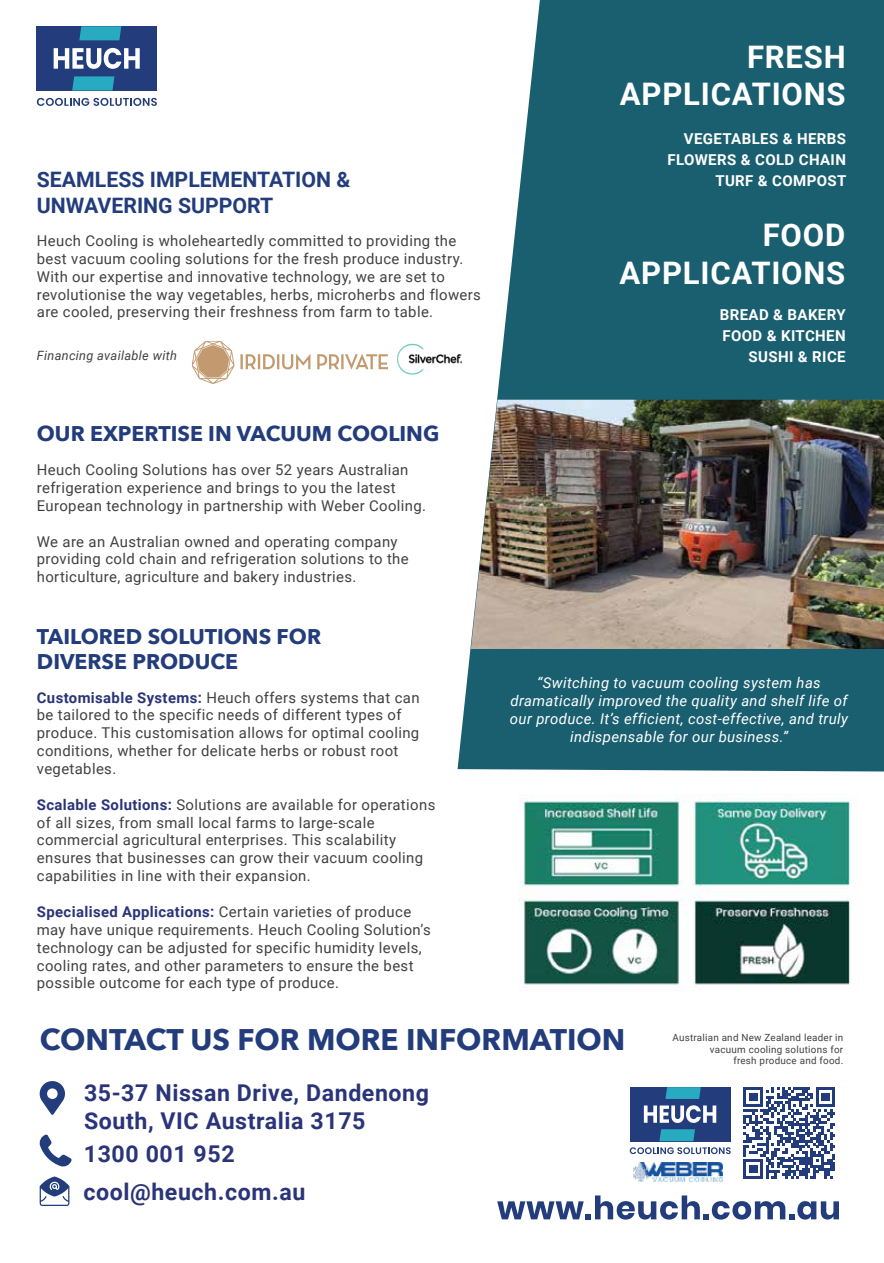
<style>
.page{position:relative;width:884px;height:1263px;background:#fff}
.page>*{position:absolute;margin:0;border:0;box-sizing:border-box;transform-origin:0 0}
.t1{font:700 31.05px/37.3px "Roboto";letter-spacing:.025em;color:#fff;text-align:right}
.t2{font:700 29.7px "Avenir Next";color:#233d7c}
.t3{font:700 23.1px/27.8px "Roboto";letter-spacing:.025em;color:#2a3478}
.t4{font:700 21.3px/25.5px "Avenir Next";color:#233d7c}
.t5{font:700 21.3px/25.5px "Roboto";color:#233d7c}
.t6{font:700 15px/21.3px "Roboto";letter-spacing:.025em;color:#fff;text-align:right}
.t7{font:14.85px/17.9px "Roboto";letter-spacing:.025em;color:#414042}
.t8{font:italic 14.85px/17.9px "Roboto";letter-spacing:.025em;color:#fff;text-align:center}
.t9{font:italic 12.75px "Roboto";letter-spacing:.025em;color:#414042}
.t10{font:9.9px/11.9px "Roboto";letter-spacing:.025em;color:#414042;text-align:right}
.s1{font-weight:700;color:#2a3478}
</style>
<div class="page">
<svg style="left:743px;top:1087px;width:92px;height:92px"></svg>
<svg style="left:497px;top:1195px;width:342px;height:24px"></svg>
<svg style="left:457px;top:0;width:427px;height:771px;background:#387483"></svg>
<svg style="left:39px;top:1081px;width:26px;height:34px"></svg>
<svg style="left:39px;top:1134px;width:33px;height:33px"></svg>
<svg style="left:40px;top:1176px;width:29px;height:30px"></svg>
<img style="left:398px;top:342px;width:64px;height:34px">
<img style="left:520px;top:794px;width:330px;height:191px">
<div style="left:37px;top:26px;width:120px;height:65px;background:#233d7c"></div>
<svg style="left:79px;top:26px;width:42px;height:14px"></svg>
<svg style="left:72px;top:76px;width:42px;height:15px"></svg>
<svg style="left:37px;top:98px;width:120px;height:8px"></svg>
<svg style="left:54px;top:48px;width:86px;height:21px"></svg>
<img style="left:471px;top:400px;width:413px;height:249px">
<img style="left:633px;top:1163px;width:89px;height:18px">
<div style="left:629px;top:1087px;width:101px;height:54px;background:#233d7c"></div>
<svg style="left:665px;top:1087px;width:35px;height:12px"></svg>
<svg style="left:659px;top:1129px;width:36px;height:12px"></svg>
<svg style="left:629px;top:1147px;width:101px;height:7px"></svg>
<svg style="left:644px;top:1105px;width:72px;height:18px"></svg>
<img style="left:191px;top:340px;width:197px;height:44px">
<h3 class="t5" style="left:37px;top:166px;width:315px">SEAMLESS IMPLEMENTATION &amp;<br>UNWAVERING SUPPORT</h3>
<p class="t7" style="left:37px;top:231px;width:445px">Heuch Cooling is wholeheartedly committed to providing the best vacuum cooling solutions for the fresh produce industry.<br>With our expertise and innovative technology, we are set to revolutionise the way vegetables, herbs, microherbs and flowers are cooled, preserving their freshness from farm to table.</p>
<p class="t9" style="left:37px;top:346px;width:142px">Financing available with</p>
<h3 class="t4" style="left:37px;top:420px;width:404px">OUR EXPERTISE IN VACUUM COOLING</h3>
<p class="t7" style="left:37px;top:460px;width:391px">Heuch Cooling Solutions has over 52 years Australian refrigeration experience and brings to you the latest<br>European technology in partnership with Weber Cooling.</p>
<p class="t7" style="left:37px;top:532px;width:373px">We are an Australian owned and operating company providing cold chain and refrigeration solutions to the horticulture, agriculture and bakery industries.</p>
<h3 class="t4" style="left:37px;top:623px;width:286px">TAILORED SOLUTIONS FOR<br>DIVERSE PRODUCE</h3>
<p class="t7" style="left:37px;top:688px;width:384px"><span class="s1">Customisable Systems:</span> Heuch offers systems that can be tailored to the specific needs of different types of produce. This customisation allows for optimal cooling conditions, whether for delicate herbs or robust root vegetables.</p>
<p class="t7" style="left:37px;top:795px;width:400px"><span class="s1">Scalable Solutions:</span> Solutions are available for operations of all sizes, from small local farms to large-scale commercial agricultural enterprises. This scalability ensures that businesses can grow their vacuum cooling capabilities in line with their expansion.</p>
<p class="t7" style="left:37px;top:902px;width:395px"><span class="s1">Specialised Applications:</span> Certain varieties of produce may have unique requirements. Heuch Cooling Solution’s technology can be adjusted for specific humidity levels, cooling rates, and other parameters to ensure the best possible outcome for each type of produce.</p>
<h1 class="t1" style="left:620px;top:37px;width:227px">FRESH<br>APPLICATIONS</h1>
<p class="t6" style="left:667px;top:127px;width:180px">VEGETABLES &amp; HERBS<br>FLOWERS &amp; COLD CHAIN<br>TURF &amp; COMPOST</p>
<h1 class="t1" style="left:619px;top:215px;width:227px">FOOD<br>APPLICATIONS</h1>
<p class="t6" style="left:719px;top:303px;width:127px">BREAD &amp; BAKERY<br>FOOD &amp; KITCHEN<br>SUSHI &amp; RICE</p>
<p class="t8" style="left:510px;top:673px;width:339px">“Switching to vacuum cooling system has dramatically improved the quality and shelf life of our produce. It’s efficient, cost-effective, and truly indispensable for our business.”</p>
<h2 class="t2" style="left:40px;top:1014px;width:587px">CONTACT US FOR MORE INFORMATION</h2>
<h3 class="t3" style="left:84px;top:1078px;width:346px">35-37 Nissan Drive, Dandenong<br>South, VIC Australia 3175</h3>
<h3 class="t3" style="left:83px;top:1133px;width:223px;line-height:38.1px">1300 001 952 cool@heuch.com.au</h3>
<p class="t10" style="left:672px;top:1031px;width:172px">Australian and New Zealand leader in vacuum cooling solutions for<br>fresh produce and food.</p>
</div>
